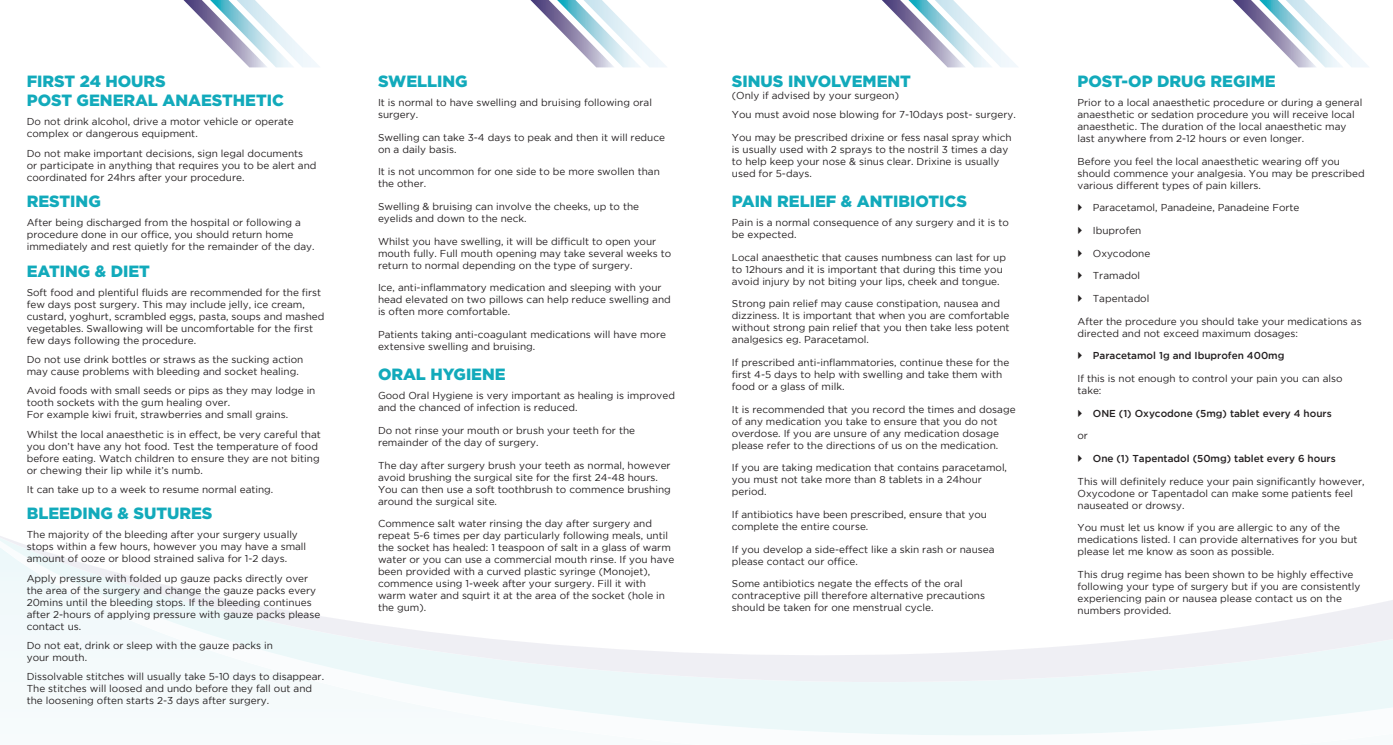
<style>
.page{position:relative;width:1393px;height:745px;background:#fff}
.page>*{position:absolute;margin:0;border:0;box-sizing:border-box;transform-origin:0 0}
.t1{font:900 16.25px/19.5px "Gotham";color:#12aabb}
.t2{font:10px/12px "Gotham";color:#231f20}
.t3{font:500 10px "Gotham";color:#231f20}
</style>
<div class="page">
<svg style="left:453px;top:692px;width:940px;height:43px;fill:#ecf8f9"></svg>
<svg style="left:0;top:536px;width:1393px;height:156px"></svg>
<svg style="left:882px;top:0;width:136px;height:67px"></svg>
<svg style="left:530px;top:0;width:136px;height:67px"></svg>
<svg style="left:183px;top:0;width:136px;height:67px"></svg>
<svg style="left:1233px;top:0;width:136px;height:67px"></svg>
<p class="t1" style="left:27px;top:71px;width:259px">FIRST 24 HOURS<br>POST GENERAL ANAESTHETIC</p>
<p class="t2" style="left:27px;top:116px;width:268px">Do not drink alcohol, drive a motor vehicle or operate complex or dangerous equipment.</p>
<p class="t2" style="left:27px;top:147px;width:291px">Do not make important decisions, sign legal documents<br>or participate in anything that requires you to be alert and coordinated for 24hrs after your procedure.</p>
<p class="t1" style="left:27px;top:191px;width:76px">RESTING</p>
<p class="t2" style="left:27px;top:216px;width:289px">After being discharged from the hospital or following a procedure done in our office, you should return home immediately and rest quietly for the remainder of the day.</p>
<p class="t1" style="left:27px;top:261px;width:125px">EATING &amp; DIET</p>
<p class="t2" style="left:27px;top:286px;width:299px">Soft food and plentiful fluids are recommended for the first few days post surgery. This may include jelly, ice cream, custard, yoghurt, scrambled eggs, pasta, soups and mashed vegetables. Swallowing will be uncomfortable for the first few days following the procedure.</p>
<p class="t2" style="left:27px;top:353px;width:278px">Do not use drink bottles or straws as the sucking action may cause problems with bleeding and socket healing.</p>
<p class="t2" style="left:27px;top:384px;width:290px">Avoid foods with small seeds or pips as they may lodge in tooth sockets with the gum healing over.<br>For example kiwi fruit, strawberries and small grains.</p>
<p class="t2" style="left:27px;top:427px;width:296px">Whilst the local anaesthetic is in effect, be very careful that you don’t have any hot food. Test the temperature of food before eating. Watch children to ensure they are not biting or chewing their lip while it’s numb.</p>
<p class="t2" style="left:27px;top:482px;width:248px">It can take up to a week to resume normal eating.</p>
<p class="t1" style="left:27px;top:503px;width:187px">BLEEDING &amp; SUTURES</p>
<p class="t2" style="left:27px;top:528px;width:281px">The majority of the bleeding after your surgery usually stops within a few hours, however you may have a small amount of ooze or blood strained saliva for 1-2 days.</p>
<p class="t2" style="left:27px;top:571px;width:295px">Apply pressure with folded up gauze packs directly over the area of the surgery and change the gauze packs every 20mins until the bleeding stops. If the bleeding continues after 2-hours of applying pressure with gauze packs please contact us.</p>
<p class="t2" style="left:27px;top:638px;width:248px">Do not eat, drink or sleep with the gauze packs in your mouth.</p>
<p class="t2" style="left:27px;top:669px;width:299px">Dissolvable stitches will usually take 5-10 days to disappear.<br>The stitches will loosed and undo before they fall out and the loosening often starts 2-3 days after surgery.</p>
<p class="t1" style="left:378px;top:71px;width:91px">SWELLING</p>
<p class="t2" style="left:378px;top:96px;width:275px">It is normal to have swelling and bruising following oral surgery.</p>
<p class="t2" style="left:378px;top:131px;width:288px">Swelling can take 3-4 days to peak and then it will reduce on a daily basis.</p>
<p class="t2" style="left:378px;top:165px;width:283px">It is not uncommon for one side to be more swollen than the other.</p>
<p class="t2" style="left:378px;top:200px;width:263px">Swelling &amp; bruising can involve the cheeks, up to the eyelids and down to the neck.</p>
<p class="t2" style="left:378px;top:235px;width:295px">Whilst you have swelling, it will be difficult to open your mouth fully. Full mouth opening may take several weeks to return to normal depending on the type of surgery.</p>
<p class="t2" style="left:378px;top:281px;width:294px">Ice, anti-inflammatory medication and sleeping with your head elevated on two pillows can help reduce swelling and is often more comfortable.</p>
<p class="t2" style="left:378px;top:328px;width:289px">Patients taking anti-coagulant medications will have more extensive swelling and bruising.</p>
<p class="t1" style="left:378px;top:364px;width:129px">ORAL HYGIENE</p>
<p class="t2" style="left:378px;top:389px;width:298px">Good Oral Hygiene is very important as healing is improved and the chanced of infection is reduced.</p>
<p class="t2" style="left:378px;top:424px;width:259px">Do not rinse your mouth or brush your teeth for the remainder of the day of surgery.</p>
<p class="t2" style="left:378px;top:458px;width:294px">The day after surgery brush your teeth as normal, however avoid brushing the surgical site for the first 24-48 hours.<br>You can then use a soft toothbrush to commence brushing around the surgical site.</p>
<p class="t2" style="left:378px;top:517px;width:298px">Commence salt water rinsing the day after surgery and repeat 5-6 times per day particularly following meals, until the socket has healed: 1 teaspoon of salt in a glass of warm water or you can use a commercial mouth rinse. If you have been provided with a curved plastic syringe (Monojet), commence using 1-week after your surgery. Fill it with warm water and squirt it at the area of the socket (hole in the gum).</p>
<p class="t1" style="left:732px;top:71px;width:181px">SINUS INVOLVEMENT</p>
<p class="t2" style="left:732px;top:89px;width:169px">(Only if advised by your surgeon)</p>
<p class="t2" style="left:732px;top:108px;width:285px">You must avoid nose blowing for 7-10days post- surgery.</p>
<p class="t2" style="left:732px;top:131px;width:281px">You may be prescribed drixine or fess nasal spray which is usually used with 2 sprays to the nostril 3 times a day to help keep your nose &amp; sinus clear. Drixine is usually used for 5-days.</p>
<p class="t1" style="left:732px;top:191px;width:237px">PAIN RELIEF &amp; ANTIBIOTICS</p>
<p class="t2" style="left:732px;top:216px;width:279px">Pain is a normal consequence of any surgery and it is to be expected.</p>
<p class="t2" style="left:732px;top:251px;width:276px">Local anaesthetic that causes numbness can last for up to 12hours and it is important that during this time you avoid injury by not biting your lips, cheek and tongue.</p>
<p class="t2" style="left:732px;top:297px;width:279px">Strong pain relief may cause constipation, nausea and dizziness. It is important that when you are comfortable without strong pain relief that you then take less potent analgesics eg. Paracetamol.</p>
<p class="t2" style="left:732px;top:356px;width:279px">If prescribed anti-inflammatories, continue these for the first 4-5 days to help with swelling and take them with food or a glass of milk.</p>
<p class="t2" style="left:732px;top:402px;width:285px">It is recommended that you record the times and dosage of any medication you take to ensure that you do not overdose. If you are unsure of any medication dosage please refer to the directions of us on the medication.</p>
<p class="t2" style="left:732px;top:461px;width:277px">If you are taking medication that contains paracetamol, you must not take more than 8 tablets in a 24hour period.</p>
<p class="t2" style="left:732px;top:508px;width:257px">If antibiotics have been prescribed, ensure that you complete the entire course.</p>
<p class="t2" style="left:732px;top:542px;width:264px">If you develop a side-effect like a skin rash or nausea please contact our office.</p>
<p class="t2" style="left:732px;top:577px;width:255px">Some antibiotics negate the effects of the oral contraceptive pill therefore alternative precautions should be taken for one menstrual cycle.</p>
<p class="t1" style="left:1077px;top:71px;width:200px">POST-OP DRUG REGIME</p>
<p class="t2" style="left:1077px;top:96px;width:286px">Prior to a local anaesthetic procedure or during a general anaesthetic or sedation procedure you will receive local anaesthetic. The duration of the local anaesthetic may last anywhere from 2-12 hours or even longer.</p>
<p class="t2" style="left:1077px;top:155px;width:289px">Before you feel the local anaesthetic wearing off you should commence your analgesia. You may be prescribed various different types of pain killers.</p>
<p class="t2" style="left:1092px;top:201px;width:208px">Paracetamol, Panadeine, Panadeine Forte</p>
<p class="t2" style="left:1092px;top:224px;width:50px">Ibuprofen</p>
<p class="t2" style="left:1092px;top:247px;width:59px">Oxycodone</p>
<p class="t2" style="left:1092px;top:269px;width:49px">Tramadol</p>
<p class="t2" style="left:1092px;top:292px;width:58px">Tapentadol</p>
<p class="t2" style="left:1077px;top:315px;width:286px">After the procedure you should take your medications as directed and not exceed maximum dosages:</p>
<p class="t3" style="left:1092px;top:350px;width:193px">Paracetamol 1g and Ibuprofen 400mg</p>
<p class="t2" style="left:1077px;top:372px;width:267px">If this is not enough to control your pain you can also take:</p>
<p class="t3" style="left:1092px;top:407px;width:240px">ONE (1) Oxycodone (5mg) tablet every 4 hours</p>
<p class="t2" style="left:1077px;top:429px;width:12px">or</p>
<p class="t3" style="left:1092px;top:452px;width:244px">One (1) Tapentadol (50mg) tablet every 6 hours</p>
<p class="t2" style="left:1077px;top:474px;width:289px">This will definitely reduce your pain significantly however,<br>Oxycodone or Tapentadol can make some patients feel nauseated or drowsy.</p>
<p class="t2" style="left:1077px;top:521px;width:281px">You must let us know if you are allergic to any of the medications listed. I can provide alternatives for you but please let me know as soon as possible.</p>
<p class="t2" style="left:1077px;top:568px;width:284px">This drug regime has been shown to be highly effective following your type of surgery but if you are consistently experiencing pain or nausea please contact us on the numbers provided.</p>
</div>
